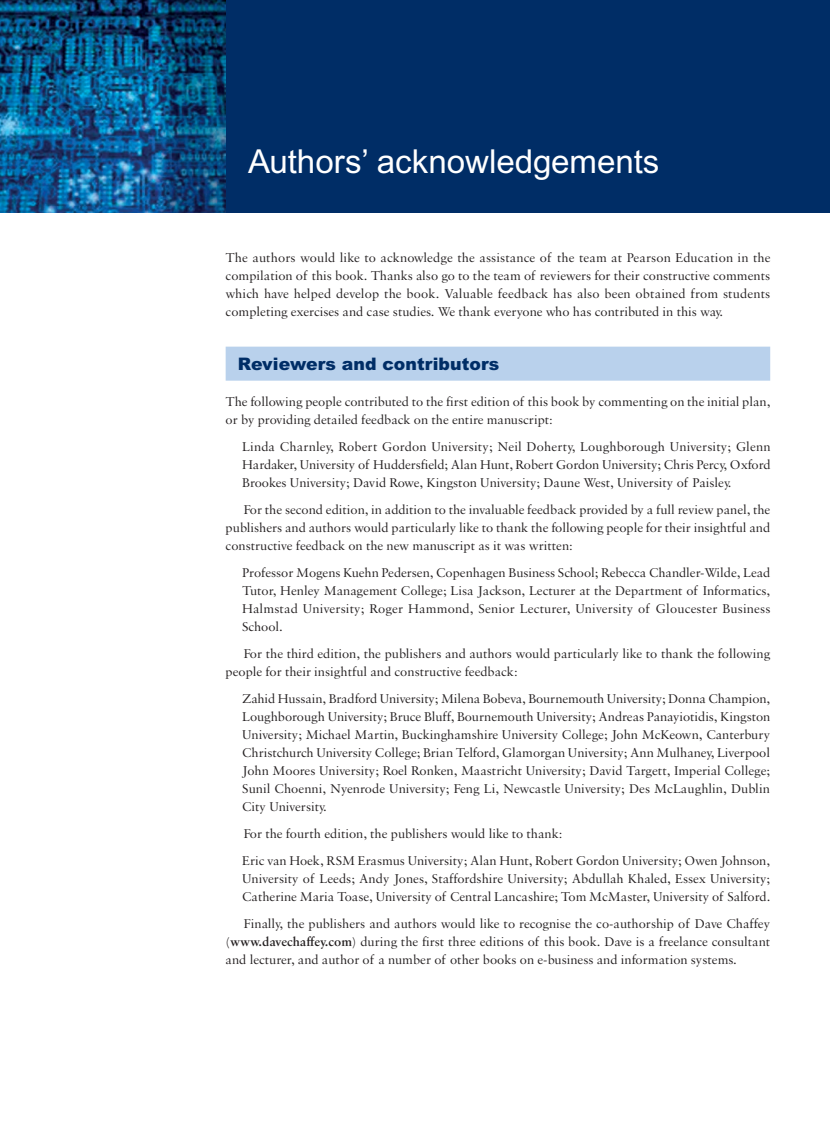
<style>
.page{position:relative;width:830px;height:1127px;background:#fff}
.page>*{position:absolute;margin:0;border:0;box-sizing:border-box;transform-origin:0 0}
.t1{font:33px "Arial MT Pro";color:#fff}
.t2{font:900 17.25px "Arial MT Pro";letter-spacing:.005em;color:#002d66}
.t3{font:13.5px/18px "Sabon MT Pro";color:#231f20;text-align:justify}
.s1{font-weight:600}
</style>
<div class="page">
<div style="left:217px;top:0;width:612px;height:213px;background:#002d66"></div>
<img style="left:0;top:0;width:225px;height:213px">
<div style="left:225px;top:347px;width:544px;height:34px;background:#b9d1ec"></div>
<h1 class="t1" style="left:248px;top:143px;width:413px">Authors’ acknowledgements</h1>
<p class="t3" style="left:225px;top:248px;width:546px">The authors would like to acknowledge the assistance of the team at Pearson Education in the compilation of this book. Thanks also go to the team of reviewers for their constructive comments which have helped develop the book. Valuable feedback has also been obtained from students completing exercises and case studies. We thank everyone who has contributed in this way.</p>
<p class="t2" style="left:237px;top:353px;width:263px">Reviewers and contributors</p>
<p class="t3" style="left:225px;top:392px;width:546px">The following people contributed to the first edition of this book by commenting on the initial plan, or by providing detailed feedback on the entire manuscript:</p>
<p class="t3" style="left:242px;top:437px;width:529px">Linda Charnley, Robert Gordon University; Neil Doherty, Loughborough University; Glenn Hardaker, University of Huddersfield; Alan Hunt, Robert Gordon University; Chris Percy, Oxford Brookes University; David Rowe, Kingston University; Daune West, University of Paisley.</p>
<p class="t3" style="left:225px;top:500px;width:546px;text-indent:18px">For the second edition, in addition to the invaluable feedback provided by a full review panel, the publishers and authors would particularly like to thank the following people for their insightful and constructive feedback on the new manuscript as it was written:</p>
<p class="t3" style="left:242px;top:563px;width:529px">Professor Mogens Kuehn Pedersen, Copenhagen Business School; Rebecca Chandler-Wilde, Lead Tutor, Henley Management College; Lisa Jackson, Lecturer at the Department of Informatics, Halmstad University; Roger Hammond, Senior Lecturer, University of Gloucester Business School.</p>
<p class="t3" style="left:225px;top:644px;width:545px;text-indent:18px">For the third edition, the publishers and authors would particularly like to thank the following people for their insightful and constructive feedback:</p>
<p class="t3" style="left:242px;top:689px;width:529px">Zahid Hussain, Bradford University; Milena Bobeva, Bournemouth University; Donna Champion, Loughborough University; Bruce Bluff, Bournemouth University; Andreas Panayiotidis, Kingston University; Michael Martin, Buckinghamshire University College; John McKeown, Canterbury Christchurch University College; Brian Telford, Glamorgan University; Ann Mulhaney, Liverpool John Moores University; Roel Ronken, Maastricht University; David Targett, Imperial College; Sunil Choenni, Nyenrode University; Feng Li, Newcastle University; Des McLaughlin, Dublin City University.</p>
<p class="t3" style="left:242px;top:820px;width:529px;line-height:27px">For the fourth edition, the publishers would like to thank:<br>Eric van Hoek, RSM Erasmus University; Alan Hunt, Robert Gordon University; Owen Johnson,</p>
<p class="t3" style="left:242px;top:869px;width:529px">University of Leeds; Andy Jones, Staffordshire University; Abdullah Khaled, Essex University;<br>Catherine Maria Toase, University of Central Lancashire; Tom McMaster, University of Salford.</p>
<p class="t3" style="left:225px;top:914px;width:546px;text-indent:18px">Finally, the publishers and authors would like to recognise the co-authorship of Dave Chaffey ( <span class="s1">www.davechaffey.com</span> ) during the first three editions of this book. Dave is a freelance consultant and lecturer, and author of a number of other books on e-business and information systems.</p>
</div>
